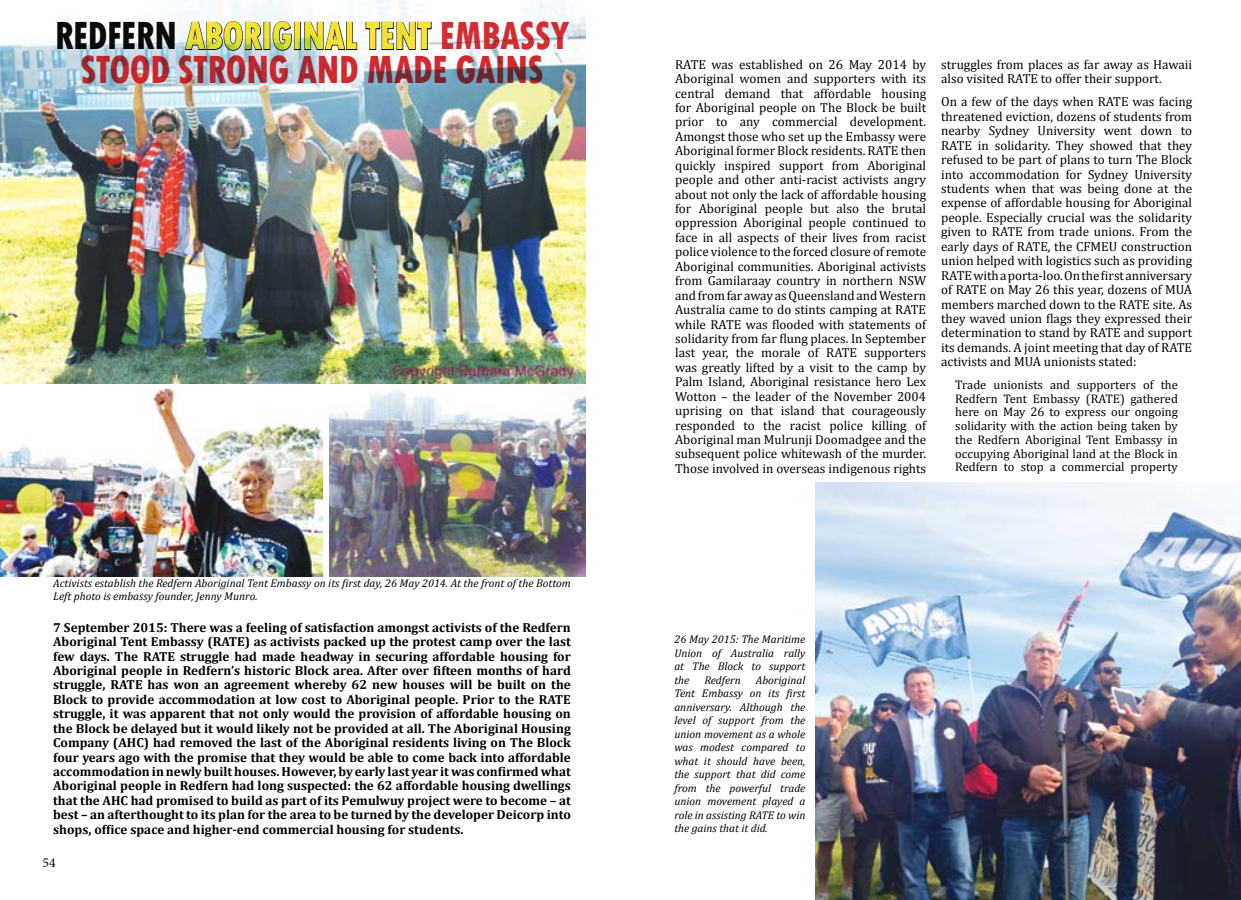
<style>
.page{position:relative;width:1241px;height:900px;background:#fff}
.page>*{position:absolute;margin:0;border:0;box-sizing:border-box;transform-origin:0 0}
.t1{font:800 condensed 41.25px/33.8px "Tw Cen";letter-spacing:-.02em;color:#cf2027;text-align:center;scale:.91 1}
.t2{font:13.75px "Minion Pro";color:#000}
.t3{font:13.12px/14.4px "Cambria";color:#000;text-align:justify}
.t4{font:700 13.12px/14.5px "Cambria";color:#000;text-align:justify}
.t5{font:12.5px/13.8px "Cambria";color:#000;text-align:justify}
.t6{font:italic 11.25px/13.5px "Cambria";color:#000;text-align:justify}
.s1{color:#000}
.s2{color:#fee229}
.s3{color:#d2232a}
</style>
<div class="page">
<img style="left:0;top:0;width:585px;height:384px">
<svg style="left:184px;top:21px;width:79px;height:30px"></svg>
<div style="left:263px;top:22px;width:7px;height:28px;border:1px solid #000"></div>
<svg style="left:272px;top:21px;width:20px;height:30px"></svg>
<div style="left:294px;top:22px;width:7px;height:28px;border:1px solid #000"></div>
<svg style="left:303px;top:21px;width:55px;height:30px"></svg>
<svg style="left:365px;top:21px;width:67px;height:30px"></svg>
<img style="left:815px;top:483px;width:425px;height:417px">
<img style="left:329px;top:385px;width:256px;height:191px">
<img style="left:0;top:390px;width:322px;height:186px">
<h1 class="t1" style="left:54px;top:19px;width:567px"><span class="s1">REDFERN</span> <span class="s2">ABORIGINAL TENT</span> <span class="s3">EMBASSY<br></span>STOOD STRONG AND MADE GAINS</h1>
<p class="t6" style="left:53px;top:576px;width:519px">Activists establish the Redfern Aboriginal Tent Embassy on its first day, 26 May 2014. At the front of the Bottom<br>Left photo is embassy founder, Jenny Munro.</p>
<p class="t4" style="left:53px;top:619px;width:519px">7 September 2015: There was a feeling of satisfaction amongst activists of the Redfern Aboriginal Tent Embassy (RATE) as activists packed up the protest camp over the last few days. The RATE struggle had made headway in securing affordable housing for Aboriginal people in Redfern’s historic Block area. After over fifteen months of hard struggle, RATE has won an agreement whereby 62 new houses will be built on the Block to provide accommodation at low cost to Aboriginal people. Prior to the RATE struggle, it was apparent that not only would the provision of affordable housing on the Block be delayed but it would likely not be provided at all. The Aboriginal Housing Company (AHC) had removed the last of the Aboriginal residents living on The Block four years ago with the promise that they would be able to come back into affordable accommodation in newly built houses. However, by early last year it was confirmed what Aboriginal people in Redfern had long suspected: the 62 affordable housing dwellings that the AHC had promised to build as part of its Pemulwuy project were to become – at best – an afterthought to its plan for the area to be turned by the developer Deicorp into shops, office space and higher-end commercial housing for students.</p>
<p class="t2" style="left:43px;top:853px;width:15px">54</p>
<p class="t3" style="left:675px;top:57px;width:252px">RATE was established on 26 May 2014 by Aboriginal women and supporters with its central demand that affordable housing for Aboriginal people on The Block be built prior to any commercial development.<br>Amongst those who set up the Embassy were Aboriginal former Block residents. RATE then quickly inspired support from Aboriginal people and other anti-racist activists angry about not only the lack of affordable housing for Aboriginal people but also the brutal oppression Aboriginal people continued to face in all aspects of their lives from racist police violence to the forced closure of remote Aboriginal communities. Aboriginal activists from Gamilaraay country in northern NSW and from far away as Queensland and Western Australia came to do stints camping at RATE while RATE was flooded with statements of solidarity from far flung places. In September last year, the morale of RATE supporters was greatly lifted by a visit to the camp by Palm Island, Aboriginal resistance hero Lex Wotton – the leader of the November 2004 uprising on that island that courageously responded to the racist police killing of Aboriginal man Mulrunji Doomadgee and the subsequent police whitewash of the murder.<br>Those involved in overseas indigenous rights</p>
<p class="t3" style="left:941px;top:57px;width:252px">struggles from places as far away as Hawaii also visited RATE to offer their support.</p>
<p class="t3" style="left:941px;top:95px;width:252px">On a few of the days when RATE was facing threatened eviction, dozens of students from nearby Sydney University went down to RATE in solidarity. They showed that they refused to be part of plans to turn The Block into accommodation for Sydney University students when that was being done at the expense of affordable housing for Aboriginal people. Especially crucial was the solidarity given to RATE from trade unions. From the early days of RATE, the CFMEU construction union helped with logistics such as providing RATE with a porta-loo. On the first anniversary of RATE on May 26 this year, dozens of MUA members marched down to the RATE site. As they waved union flags they expressed their determination to stand by RATE and support its demands. A joint meeting that day of RATE activists and MUA unionists stated:</p>
<p class="t5" style="left:955px;top:378px;width:224px">Trade unionists and supporters of the Redfern Tent Embassy (RATE) gathered here on May 26 to express our ongoing solidarity with the action being taken by the Redfern Aboriginal Tent Embassy in occupying Aboriginal land at the Block in Redfern to stop a commercial property</p>
<p class="t6" style="left:674px;top:632px;width:132px">26 May 2015: The Maritime Union of Australia rally at The Block to support the</p>
<p class="t6" style="left:704px;top:673px;width:38px">Redfern</p>
<p class="t6" style="left:674px;top:673px;width:132px;text-indent:81px">Aboriginal Tent Embassy on its first anniversary. Although the level of support from the union movement as a whole was modest compared to what it should have been, the support that did come from the powerful trade union movement played a role in assisting RATE to win the gains that it did.</p>
</div>
